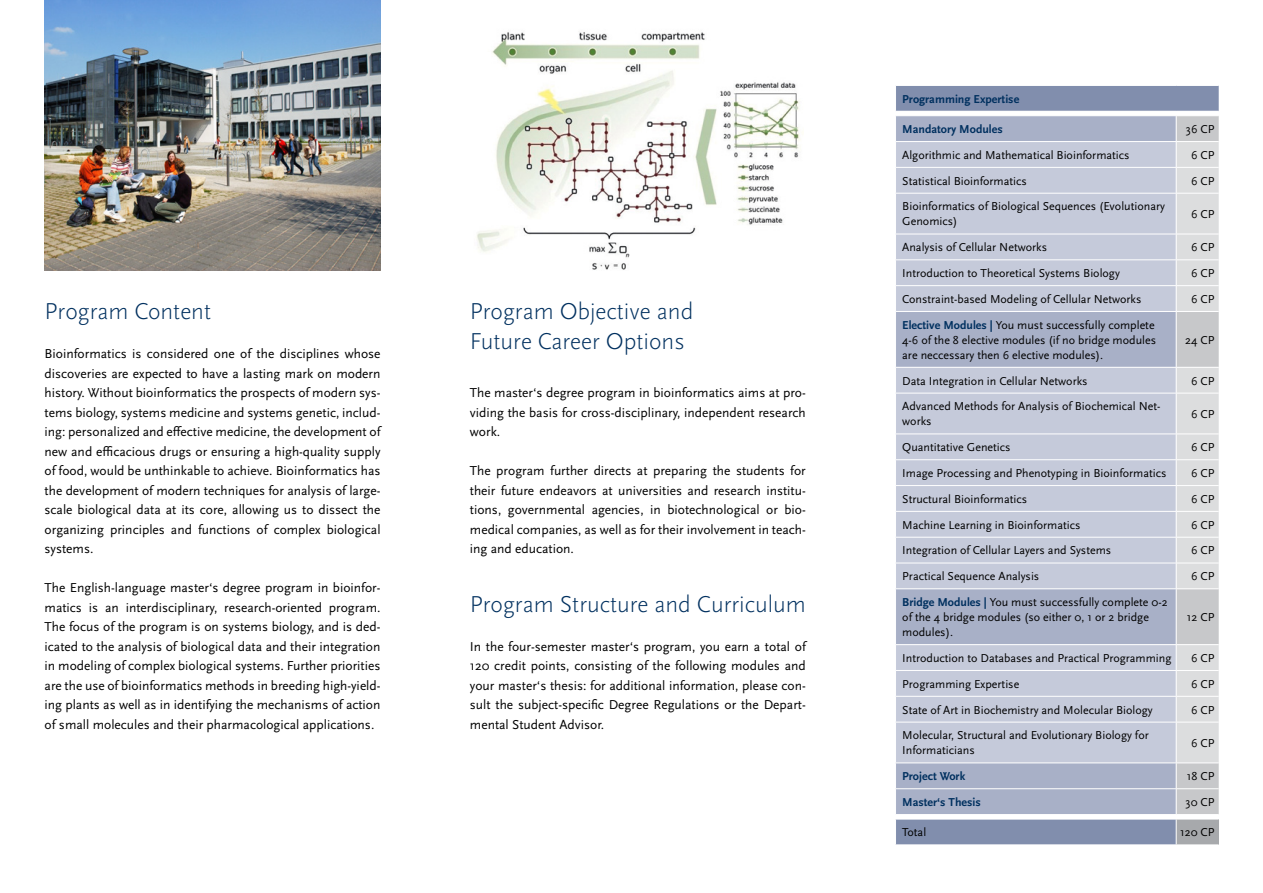
<style>
.page{position:relative;width:1263px;height:893px;background:#fff}
.page>*{position:absolute;margin:0;border:0;box-sizing:border-box;transform-origin:0 0}
.t1{font:300 24px/30px "Scala Sans Pro";color:#00305f}
.t2{font:13.5px/19.5px "Scala Sans Pro";color:#000;text-align:justify}
.t3{font:12px/15px "Scala Sans Pro";color:#000}
.t4{font:700 12px "Scala Sans Pro";color:#00305f}
.s1{font-weight:700;color:#00305f}
</style>
<div class="page">
<svg style="left:896px;top:86px;width:323px;height:758px;background:#909bb7"></svg>
<div style="left:896px;top:116px;width:280px;height:698px;background:#a8b0c7"></div>
<svg style="left:896px;top:142px;width:280px;height:620px;background:#c0c5d6"></svg>
<hr style="left:895px;top:788px;width:281px;height:1px;background:#fff">
<hr style="left:895px;top:814px;width:281px;height:1px;background:#fff">
<hr style="left:895px;top:819px;width:281px;height:1px;background:#fff">
<svg style="left:1176px;top:112px;width:43px;height:732px;background:#d6d7d8"></svg>
<hr style="left:895px;top:111px;width:281px;height:1px;background:#fff">
<hr style="left:1176px;top:111px;width:43px;height:1px;background:#fff">
<hr style="left:895px;top:115px;width:281px;height:1px;background:#fff">
<hr style="left:1176px;top:115px;width:43px;height:1px;background:#fff">
<hr style="left:895px;top:141px;width:281px;height:1px;background:#fff">
<hr style="left:1176px;top:141px;width:43px;height:1px;background:#fff">
<hr style="left:895px;top:167px;width:281px;height:1px;background:#fff">
<hr style="left:1176px;top:167px;width:43px;height:1px;background:#fff">
<hr style="left:895px;top:193px;width:281px;height:1px;background:#fff">
<hr style="left:1176px;top:193px;width:43px;height:1px;background:#fff">
<hr style="left:895px;top:234px;width:281px;height:1px;background:#fff">
<hr style="left:1176px;top:234px;width:43px;height:1px;background:#fff">
<hr style="left:895px;top:259px;width:281px;height:1px;background:#fff">
<hr style="left:1176px;top:259px;width:43px;height:1px;background:#fff">
<hr style="left:895px;top:285px;width:281px;height:1px;background:#fff">
<hr style="left:1176px;top:285px;width:43px;height:1px;background:#fff">
<hr style="left:895px;top:311px;width:281px;height:1px;background:#fff">
<hr style="left:1176px;top:311px;width:43px;height:1px;background:#fff">
<hr style="left:895px;top:367px;width:281px;height:1px;background:#fff">
<hr style="left:1176px;top:367px;width:43px;height:1px;background:#fff">
<hr style="left:895px;top:393px;width:281px;height:1px;background:#fff">
<hr style="left:1176px;top:393px;width:43px;height:1px;background:#fff">
<hr style="left:895px;top:434px;width:281px;height:1px;background:#fff">
<hr style="left:1176px;top:434px;width:43px;height:1px;background:#fff">
<hr style="left:895px;top:459px;width:281px;height:1px;background:#fff">
<hr style="left:1176px;top:459px;width:43px;height:1px;background:#fff">
<hr style="left:895px;top:485px;width:281px;height:1px;background:#fff">
<hr style="left:1176px;top:485px;width:43px;height:1px;background:#fff">
<hr style="left:895px;top:511px;width:281px;height:1px;background:#fff">
<hr style="left:1176px;top:511px;width:43px;height:1px;background:#fff">
<hr style="left:895px;top:537px;width:281px;height:1px;background:#fff">
<hr style="left:1176px;top:537px;width:43px;height:1px;background:#fff">
<hr style="left:895px;top:563px;width:281px;height:1px;background:#fff">
<hr style="left:1176px;top:563px;width:43px;height:1px;background:#fff">
<hr style="left:895px;top:588px;width:281px;height:1px;background:#fff">
<hr style="left:1176px;top:588px;width:43px;height:1px;background:#fff">
<hr style="left:895px;top:644px;width:281px;height:1px;background:#fff">
<hr style="left:1176px;top:644px;width:43px;height:1px;background:#fff">
<hr style="left:895px;top:670px;width:281px;height:1px;background:#fff">
<hr style="left:1176px;top:670px;width:43px;height:1px;background:#fff">
<hr style="left:895px;top:696px;width:281px;height:1px;background:#fff">
<hr style="left:1176px;top:696px;width:43px;height:1px;background:#fff">
<hr style="left:895px;top:722px;width:281px;height:1px;background:#fff">
<hr style="left:1176px;top:722px;width:43px;height:1px;background:#fff">
<hr style="left:895px;top:762px;width:281px;height:1px;background:#fff">
<hr style="left:1176px;top:762px;width:43px;height:1px;background:#fff">
<img style="left:45px;top:0;width:336px;height:270px">
<img style="left:477px;top:32px;width:323px;height:238px">
<h1 class="t1" style="left:45px;top:296px;width:168px">Program Content</h1>
<p class="t2" style="left:45px;top:344px;width:337px">Bioinformatics is considered one of the disciplines whose discoveries are expected to have a lasting mark on modern history. Without bioinformatics the prospects of modern sys&shy;tems biology, systems medicine and systems genetic, includ&shy;ing: personalized and effective medicine, the development of new and efficacious drugs or ensuring a high-quality supply of food, would be unthinkable to achieve. Bioinformatics has the development of modern techniques for analysis of large&shy;scale biological data at its core, allowing us to dissect the organizing principles and functions of complex biological systems.</p>
<p class="t2" style="left:45px;top:578px;width:337px">The English-language master‘s degree program in bioinfor&shy;matics is an interdisciplinary, research-oriented program.<br>The focus of the program is on systems biology, and is ded&shy;icated to the analysis of biological data and their integration in modeling of complex biological systems. Further priorities are the use of bioinformatics methods in breeding high-yield&shy;ing plants as well as in identifying the mechanisms of action of small molecules and their pharmacological applications.</p>
<h1 class="t1" style="left:470px;top:296px;width:225px">Program Objective and<br>Future Career Options</h1>
<p class="t2" style="left:470px;top:383px;width:337px">The master‘s degree program in bioinformatics aims at pro&shy;viding the basis for cross-disciplinary, independent research work.</p>
<p class="t2" style="left:470px;top:461px;width:337px">The program further directs at preparing the students for their future endeavors at universities and research institu&shy;tions, governmental agencies, in biotechnological or bio&shy;medical companies, as well as for their involvement in teach&shy;ing and education.</p>
<h1 class="t1" style="left:470px;top:589px;width:337px">Program Structure and Curriculum</h1>
<p class="t2" style="left:470px;top:636px;width:337px">In the four-semester master‘s program, you earn a total of 120 credit points, consisting of the following modules and your master‘s thesis: for additional information, please con&shy;sult the subject-specific Degree Regulations or the Depart&shy;mental Student Advisor.</p>
<p class="t4" style="left:902px;top:92px;width:119px">Programming Expertise</p>
<p class="t4" style="left:902px;top:122px;width:102px">Mandatory Modules</p>
<p class="t3" style="left:1186px;top:122px;width:30px">36 CP</p>
<p class="t3" style="left:902px;top:147px;width:229px">Algorithmic and Mathematical Bioinformatics</p>
<p class="t3" style="left:1191px;top:147px;width:25px">6 CP</p>
<p class="t3" style="left:902px;top:173px;width:126px">Statistical Bioinformatics</p>
<p class="t3" style="left:1191px;top:173px;width:25px">6 CP</p>
<p class="t3" style="left:902px;top:199px;width:264px">Bioinformatics of Biological Sequences (Evolutionary<br>Genomics)</p>
<p class="t3" style="left:1191px;top:207px;width:25px">6 CP</p>
<p class="t3" style="left:902px;top:240px;width:146px">Analysis of Cellular Networks</p>
<p class="t3" style="left:1191px;top:240px;width:25px">6 CP</p>
<p class="t3" style="left:902px;top:266px;width:219px">Introduction to Theoretical Systems Biology</p>
<p class="t3" style="left:1191px;top:266px;width:25px">6 CP</p>
<p class="t3" style="left:902px;top:291px;width:241px">Constraint-based Modeling of Cellular Networks</p>
<p class="t3" style="left:1191px;top:291px;width:25px">6 CP</p>
<p class="t3" style="left:902px;top:317px;width:255px;text-align:justify"><span class="s1">Elective Modules |</span> You must successfully complete 4-6 of the 8 elective modules (if no bridge modules are neccessary then 6 elective modules).</p>
<p class="t3" style="left:1185px;top:332px;width:31px">24 CP</p>
<p class="t3" style="left:902px;top:373px;width:187px">Data Integration in Cellular Networks</p>
<p class="t3" style="left:1191px;top:373px;width:25px">6 CP</p>
<p class="t3" style="left:902px;top:399px;width:260px">Advanced Methods for Analysis of Biochemical Net&shy;works</p>
<p class="t3" style="left:1191px;top:406px;width:25px">6 CP</p>
<p class="t3" style="left:902px;top:440px;width:110px">Quantitative Genetics</p>
<p class="t3" style="left:1191px;top:440px;width:25px">6 CP</p>
<p class="t3" style="left:902px;top:466px;width:266px">Image Processing and Phenotyping in Bioinformatics</p>
<p class="t3" style="left:1191px;top:466px;width:25px">6 CP</p>
<p class="t3" style="left:902px;top:491px;width:126px">Structural Bioinformatics</p>
<p class="t3" style="left:1191px;top:491px;width:25px">6 CP</p>
<p class="t3" style="left:902px;top:517px;width:180px">Machine Learning in Bioinformatics</p>
<p class="t3" style="left:1191px;top:517px;width:25px">6 CP</p>
<p class="t3" style="left:902px;top:543px;width:210px">Integration of Cellular Layers and Systems</p>
<p class="t3" style="left:1191px;top:543px;width:25px">6 CP</p>
<p class="t3" style="left:902px;top:569px;width:139px">Practical Sequence Analysis</p>
<p class="t3" style="left:1191px;top:569px;width:25px">6 CP</p>
<p class="t3" style="left:902px;top:595px;width:267px"><span class="s1">Bridge Modules |</span> You must successfully complete 0-2 of the 4 bridge modules (so either 0, 1 or 2 bridge modules).</p>
<p class="t3" style="left:1187px;top:610px;width:29px">12 CP</p>
<p class="t3" style="left:902px;top:650px;width:271px">Introduction to Databases and Practical Programming</p>
<p class="t3" style="left:1191px;top:650px;width:25px">6 CP</p>
<p class="t3" style="left:902px;top:676px;width:119px">Programming Expertise</p>
<p class="t3" style="left:1191px;top:676px;width:25px">6 CP</p>
<p class="t3" style="left:902px;top:702px;width:252px">State of Art in Biochemistry and Molecular Biology</p>
<p class="t3" style="left:1191px;top:702px;width:25px">6 CP</p>
<p class="t3" style="left:902px;top:728px;width:248px">Molecular, Structural and Evolutionary Biology for<br>Informaticians</p>
<p class="t3" style="left:1191px;top:735px;width:25px">6 CP</p>
<p class="t4" style="left:902px;top:769px;width:64px">Project Work</p>
<p class="t3" style="left:1187px;top:769px;width:29px">18 CP</p>
<p class="t4" style="left:902px;top:795px;width:80px">Master‘s Thesis</p>
<p class="t3" style="left:1185px;top:795px;width:30px">30 CP</p>
<p class="t3" style="left:902px;top:825px;width:25px">Total</p>
<p class="t3" style="left:1180px;top:825px;width:36px">120 CP</p>
</div>
